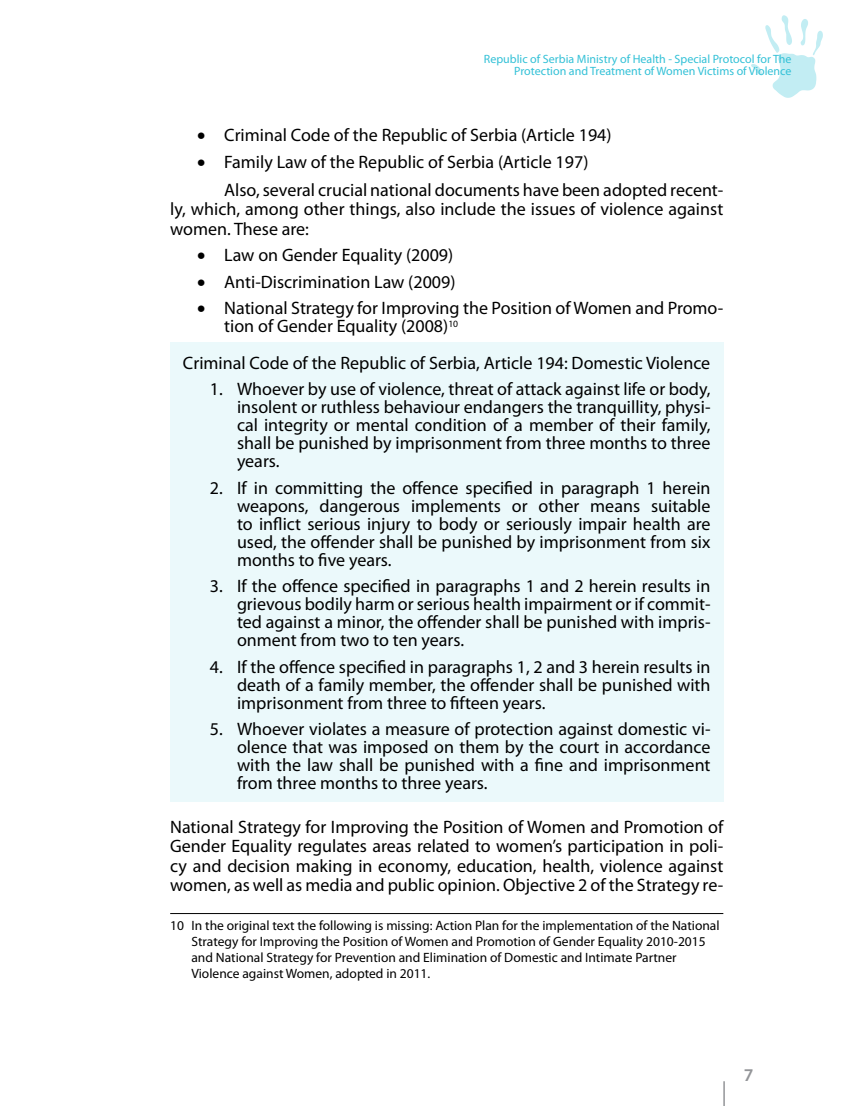
<style>
.page{position:relative;width:851px;height:1106px;background:#fff}
.page>*{position:absolute;margin:0;border:0;box-sizing:border-box;transform-origin:0 0}
.t1{font:18px/18px "Myriad Pro";color:#000;text-align:justify}
.t2{font:600 18px "Myriad Pro";color:#939598}
.t3{font:13.5px/16.2px "Myriad Pro";color:#000}
.t4{font:12px/12px "Myriad Pro";color:#33c1d7;text-align:right}
</style>
<div class="page">
<svg style="left:751px;top:15px;width:71px;height:83px"></svg>
<svg style="left:723px;top:1081px;width:1px;height:25px"></svg>
<div style="left:170px;top:342px;width:553px;height:460px;background:#ebf9fb"></div>
<hr style="left:170px;top:913px;width:553px;height:1px;background:#000">
<p class="t4" style="left:484px;top:53px;width:309px">Republic of Serbia Ministry of Health - Special Protocol for The<br>Protection and Treatment of Women Victims of Violence</p>
<p class="t1" style="left:197px;top:126px;width:416px">• Criminal Code of the Republic of Serbia (Article 194)</p>
<p class="t1" style="left:224px;top:148px;width:500px;line-height:28px;text-indent:-27px">• Family Law of the Republic of Serbia (Article 197)<br>Also, several crucial national documents have been adopted recent-</p>
<p class="t1" style="left:170px;top:200px;width:554px;line-height:19.5px">ly, which, among other things, also include the issues of violence against women. These are:</p>
<p class="t1" style="left:197px;top:246px;width:257px">• Law on Gender Equality (2009)</p>
<p class="t1" style="left:197px;top:273px;width:260px">• Anti-Discrimination Law (2009)</p>
<p class="t1" style="left:224px;top:299px;width:500px;text-indent:-27px">• National Strategy for Improving the Position of Women and Promo&shy;tion of Gender Equality (2008)<sup>10</sup></p>
<p class="t1" style="left:183px;top:354px;width:528px">Criminal Code of the Republic of Serbia, Article 194: Domestic Violence</p>
<p class="t1" style="left:237px;top:380px;width:475px;text-indent:-27px">1. Whoever by use of violence, threat of attack against life or body, insolent or ruthless behaviour endangers the tranquillity, physi&shy;cal integrity or mental condition of a member of their family, shall be punished by imprisonment from three months to three years.</p>
<p class="t1" style="left:237px;top:479px;width:475px;text-indent:-27px">2. If in committing the offence specified in paragraph 1 herein weapons, dangerous implements or other means suitable to inflict serious injury to body or seriously impair health are used, the offender shall be punished by imprisonment from six months to five years.</p>
<p class="t1" style="left:237px;top:577px;width:475px;text-indent:-27px">3. If the offence specified in paragraphs 1 and 2 herein results in grievous bodily harm or serious health impairment or if commit&shy;ted against a minor, the offender shall be punished with impris&shy;onment from two to ten years.</p>
<p class="t1" style="left:237px;top:658px;width:475px;text-indent:-27px">4. If the offence specified in paragraphs 1, 2 and 3 herein results in death of a family member, the offender shall be punished with imprisonment from three to fifteen years.</p>
<p class="t1" style="left:237px;top:720px;width:475px;text-indent:-27px">5. Whoever violates a measure of protection against domestic vi&shy;olence that was imposed on them by the court in accordance with the law shall be punished with a fine and imprisonment from three months to three years.</p>
<p class="t1" style="left:170px;top:817px;width:554px;line-height:19.5px">National Strategy for Improving the Position of Women and Promotion of Gender Equality regulates areas related to women’s participation in poli&shy;cy and decision making in economy, education, health, violence against women, as well as media and public opinion. Objective 2 of the Strategy re-</p>
<p class="t3" style="left:191px;top:917px;width:529px;text-indent:-21px">10 In the original text the following is missing: Action Plan for the implementation of the National Strategy for Improving the Position of Women and Promotion of Gender Equality 2010-2015 and National Strategy for Prevention and Elimination of Domestic and Intimate Partner Violence against Women, adopted in 2011.</p>
<p class="t2" style="left:743px;top:1065px;width:11px">7</p>
</div>
